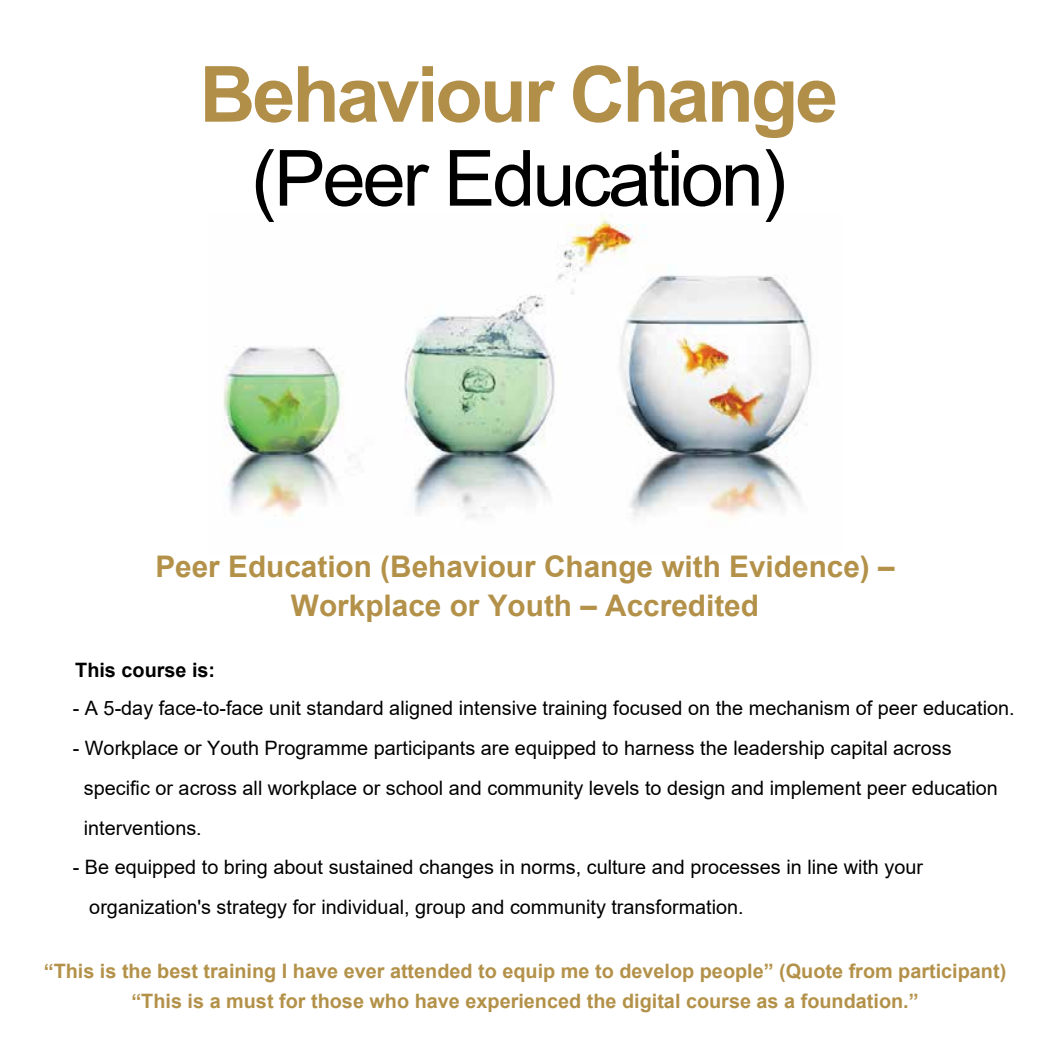
<style>
.page{position:relative;width:1050px;height:1050px;background:#fff}
.page>*{position:absolute;margin:0;border:0;box-sizing:border-box;transform-origin:0 0}
.t1{font:700 77.52px "Arial";color:#b18f49}
.t2{font:77.52px "Arial";color:#000}
.t3{font:700 68.77px "Arial";color:#b18f49}
.t4{font:68.77px "Arial";color:#000}
.t5{font:700 29.75px/39.7px "Arial";color:#b39149;text-align:center}
.t6{font:19.78px/39.7px "Arial";color:#000}
.t7{font:700 19.78px/29.8px "Arial";color:#b39149;text-align:center}
.t8{font:700 19.78px "Arial";color:#000}
</style>
<div class="page">
<img style="left:223px;top:216px;width:589px;height:303px">
<h1 class="t1" style="left:199px;top:43px;width:640px">!"#$%&amp;'()*+#$,-"</h1>
<h1 class="t2" style="left:251px;top:128px;width:537px">!"##$%&amp;'()*+,-./</h1>
<h3 class="t5" style="left:155px;top:547px;width:741px">Peer Education (Behaviour Change with Evidence) –<br>Workplace or Youth – Accredited</h3>
<h2 class="t3" style="left:238px;top:576px;width:569px">!"#$%&amp;'()*+#$,-"</h2>
<h2 class="t4" style="left:284px;top:651px;width:477px">!"##$%&amp;'()*+,-./</h2>
<p class="t8" style="left:75px;top:656px;width:142px">This course is:</p>
<p class="t6" style="left:73px;top:689px;width:943px">- A 5-day face-to-face unit standard aligned intensive training focused on the mechanism of peer education.</p>
<p class="t6" style="left:84px;top:728px;width:916px;text-indent:-11px">- Workplace or Youth Programme participants are equipped to harness the leadership capital across specific or across all workplace or school and community levels to design and implement peer education interventions.</p>
<p class="t6" style="left:89px;top:847px;width:835px;text-indent:-17px">- Be equipped to bring about sustained changes in norms, culture and processes in line with your organization's strategy for individual, group and community transformation.</p>
<p class="t7" style="left:44px;top:957px;width:964px">“This is the best training I have ever attended to equip me to develop people” (Quote from participant) “This is a must for those who have experienced the digital course as a foundation.”</p>
</div>
